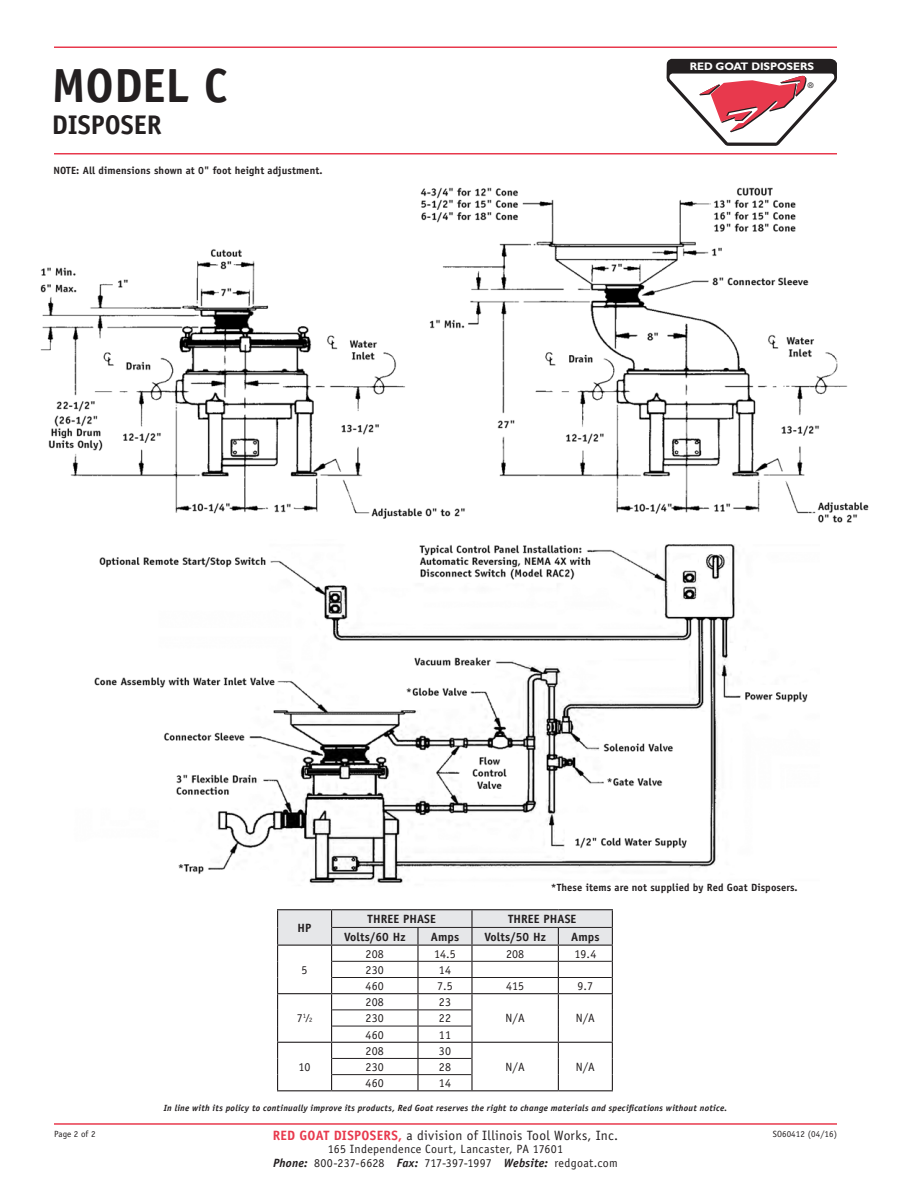
<style>
.page{position:relative;width:918px;height:1188px;background:#fff}
.page>*{position:absolute;margin:0;border:0;box-sizing:border-box;transform-origin:0 0}
.t1{font:700 48px "Officina Sans Std";color:#231f20}
.t2{font:700 27px "Officina Sans Std";color:#231f20}
.t3{font:13.5px "Officina Sans Std";letter-spacing:.02em;color:#231f20}
.t4{font:12px/13.5px "Officina Sans Std";letter-spacing:.01em;color:#231f20;text-align:center}
.t5{font:700 12px "Officina Sans Std";letter-spacing:.01em;color:#231f20}
.t6{font:700 10.95px "Gill Sans Std";letter-spacing:-.01em;color:#fff}
.t7{font:700 10.5px "Officina Sans Std";letter-spacing:.01em;color:#231f20}
.t8{font:italic 700 9px "Officina Sans Std";letter-spacing:.025em;color:#231f20}
.t9{font:9px "Officina Sans Std";letter-spacing:.01em;color:#231f20}
.t10{font:7.65px "Helvetica LT Std";color:#231f20}
.s1{font-size:6.6px}
.s2{font-weight:700;color:#e8394d}
.s3{font-weight:700;font-style:italic}
</style>
<div class="page">
<hr style="left:54px;top:46px;width:783px;height:2px;background:#e8394d">
<hr style="left:54px;top:1123px;width:783px;height:2px;background:#e8394d">
<hr style="left:54px;top:153px;width:783px;height:1px;background:#e8394d">
<svg style="left:667px;top:59px;width:170px;height:87px"></svg>
<img style="left:94px;top:544px;width:714px;height:339px">
<hr style="left:277px;top:909px;width:55px;height:1px;background:#231f20">
<hr style="left:332px;top:909px;width:86px;height:1px;background:#231f20">
<hr style="left:418px;top:909px;width:54px;height:1px;background:#231f20">
<hr style="left:472px;top:909px;width:86px;height:1px;background:#231f20">
<hr style="left:558px;top:909px;width:55px;height:1px;background:#231f20">
<svg style="left:277px;top:910px;width:336px;height:180px"></svg>
<hr style="left:277px;top:1090px;width:55px;height:1px;background:#231f20">
<hr style="left:332px;top:1090px;width:86px;height:1px;background:#231f20">
<hr style="left:418px;top:1090px;width:54px;height:1px;background:#231f20">
<hr style="left:472px;top:1090px;width:86px;height:1px;background:#231f20">
<hr style="left:558px;top:1090px;width:55px;height:1px;background:#231f20">
<hr style="left:332px;top:927px;width:86px;height:1px;background:#231f20">
<hr style="left:418px;top:927px;width:54px;height:1px;background:#231f20">
<hr style="left:472px;top:927px;width:86px;height:1px;background:#231f20">
<hr style="left:558px;top:927px;width:54px;height:1px;background:#231f20">
<hr style="left:332px;top:961px;width:86px;height:1px;background:#231f20">
<hr style="left:418px;top:961px;width:54px;height:1px;background:#231f20">
<hr style="left:472px;top:961px;width:86px;height:1px;background:#231f20">
<hr style="left:558px;top:961px;width:54px;height:1px;background:#231f20">
<hr style="left:332px;top:977px;width:86px;height:1px;background:#231f20">
<hr style="left:418px;top:977px;width:54px;height:1px;background:#231f20">
<hr style="left:472px;top:977px;width:86px;height:1px;background:#231f20">
<hr style="left:558px;top:977px;width:54px;height:1px;background:#231f20">
<hr style="left:332px;top:1010px;width:86px;height:1px;background:#231f20">
<hr style="left:418px;top:1010px;width:53px;height:1px;background:#231f20">
<hr style="left:332px;top:1026px;width:86px;height:1px;background:#231f20">
<hr style="left:418px;top:1026px;width:53px;height:1px;background:#231f20">
<hr style="left:332px;top:1058px;width:86px;height:1px;background:#231f20">
<hr style="left:418px;top:1058px;width:53px;height:1px;background:#231f20">
<hr style="left:332px;top:1074px;width:86px;height:1px;background:#231f20">
<hr style="left:418px;top:1074px;width:53px;height:1px;background:#231f20">
<img style="left:40px;top:187px;width:829px;height:336px">
<h1 class="t1" style="left:52px;top:56px;width:178px">MODEL C</h1>
<h2 class="t2" style="left:52px;top:108px;width:111px">DISPOSER</h2>
<p class="t7" style="left:53px;top:164px;width:271px">NOTE: All dimensions shown at 0" foot height adjustment.</p>
<p class="t6" style="left:690px;top:60px;width:126px">RED GOAT DISPOSERS</p>
<p class="t10" style="left:808px;top:81px;width:7px">®</p>
<p class="t5" style="left:298px;top:920px;width:15px">HP</p>
<p class="t4" style="left:302px;top:963px;width:7px">5</p>
<p class="t4" style="left:297px;top:1012px;width:17px">7<sup>1</sup>⁄<span class="s1">2</span></p>
<p class="t4" style="left:299px;top:1060px;width:14px">10</p>
<p class="t7" style="left:551px;top:881px;width:248px">*These items are not supplied by Red Goat Disposers.</p>
<p class="t5" style="left:368px;top:911px;width:70px">THREE PHASE</p>
<p class="t5" style="left:508px;top:911px;width:70px">THREE PHASE</p>
<p class="t5" style="left:344px;top:929px;width:63px">Volts/60 Hz</p>
<p class="t5" style="left:431px;top:929px;width:30px">Amps</p>
<p class="t5" style="left:484px;top:929px;width:63px">Volts/50 Hz</p>
<p class="t5" style="left:571px;top:929px;width:30px">Amps</p>
<p class="t4" style="left:366px;top:947px;width:20px">208</p>
<p class="t4" style="left:434px;top:947px;width:23px">14.5</p>
<p class="t4" style="left:506px;top:947px;width:20px">208</p>
<p class="t4" style="left:574px;top:947px;width:23px">19.4</p>
<p class="t4" style="left:366px;top:963px;width:20px">230</p>
<p class="t4" style="left:439px;top:963px;width:14px">14</p>
<p class="t4" style="left:366px;top:979px;width:20px">460</p>
<p class="t4" style="left:437px;top:979px;width:17px">7.5</p>
<p class="t4" style="left:506px;top:979px;width:20px">415</p>
<p class="t4" style="left:577px;top:979px;width:17px">9.7</p>
<p class="t4" style="left:366px;top:995px;width:20px">208</p>
<p class="t4" style="left:439px;top:995px;width:14px">23</p>
<p class="t4" style="left:366px;top:1012px;width:20px">230</p>
<p class="t4" style="left:439px;top:1012px;width:14px">22</p>
<p class="t4" style="left:506px;top:1012px;width:21px">N/A</p>
<p class="t4" style="left:576px;top:1012px;width:21px">N/A</p>
<p class="t4" style="left:366px;top:1028px;width:20px">460</p>
<p class="t4" style="left:439px;top:1028px;width:14px">11</p>
<p class="t4" style="left:366px;top:1044px;width:20px">208</p>
<p class="t4" style="left:439px;top:1044px;width:14px">30</p>
<p class="t4" style="left:366px;top:1060px;width:20px">230</p>
<p class="t4" style="left:439px;top:1060px;width:14px">28</p>
<p class="t4" style="left:506px;top:1060px;width:21px">N/A</p>
<p class="t4" style="left:576px;top:1060px;width:21px">N/A</p>
<p class="t4" style="left:366px;top:1076px;width:20px">460</p>
<p class="t4" style="left:439px;top:1076px;width:14px">14</p>
<p class="t8" style="left:164px;top:1103px;width:565px">In line with its policy to continually improve its products, Red Goat reserves the right to change materials and specifications without notice.</p>
<p class="t9" style="left:54px;top:1128px;width:43px">Page 2 of 2</p>
<p class="t9" style="left:773px;top:1128px;width:66px">SO60412 (04/16)</p>
<p class="t3" style="left:273px;top:1127px;width:347px"><span class="s2">RED GOAT DISPOSERS,</span> a division of Illinois Tool Works, Inc.</p>
<p class="t4" style="left:273px;top:1143px;width:346px">165 Independence Court, Lancaster, PA 17601<br><span class="s3">Phone:</span> 800-237-6628 <span class="s3">Fax:</span> 717-397-1997 <span class="s3">Website:</span> redgoat.com</p>
</div>
